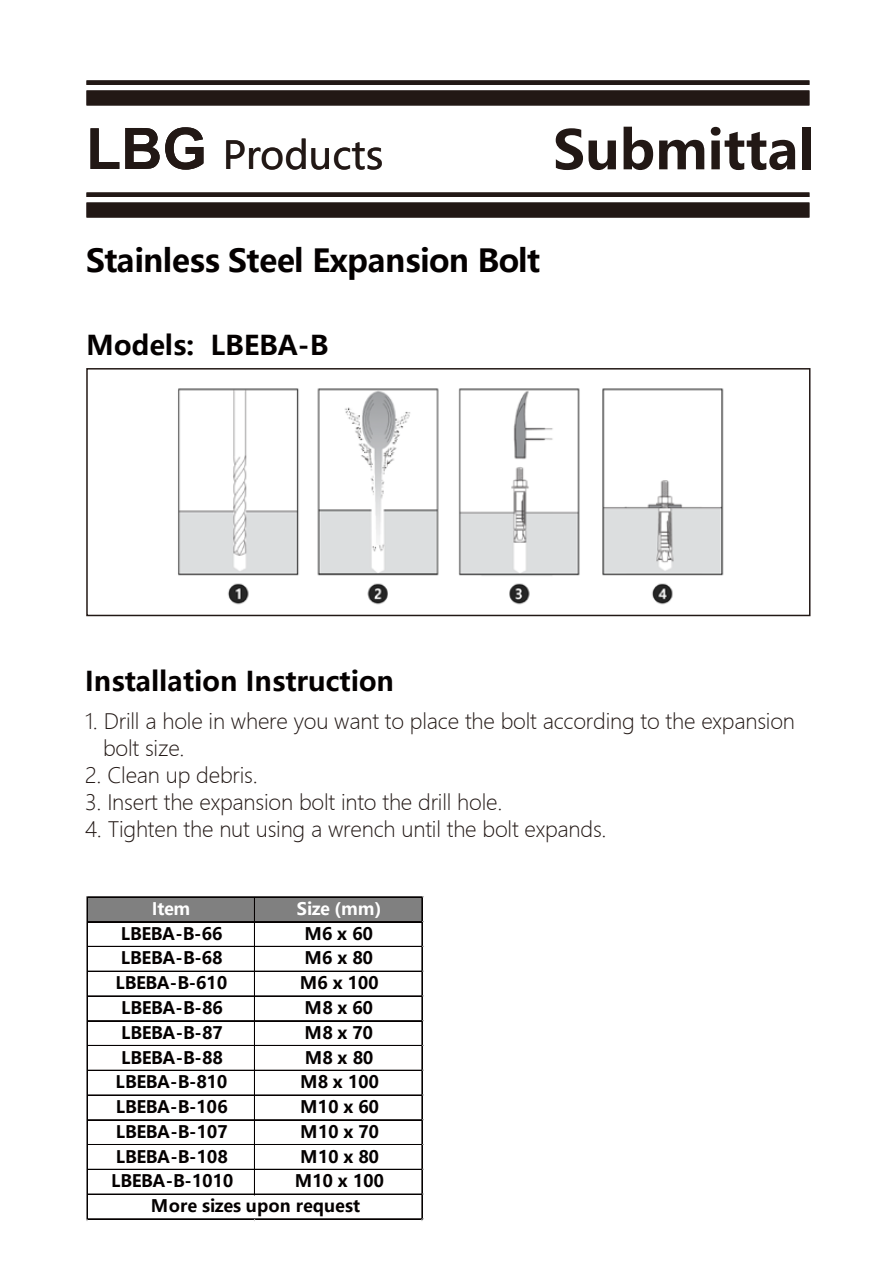
<style>
.page{position:relative;width:893px;height:1263px;background:#fff}
.page>*{position:absolute;margin:0;border:0;box-sizing:border-box;transform-origin:0 0}
.t1{font:700 53.4px "Microsoft Ya Hei";color:#221815}
.t2{font:38.1px "Microsoft Ya Hei";color:#221815}
.t3{font:700 31.5px "Microsoft Ya Hei";letter-spacing:-.02em;color:#040000}
.t4{font:700 27px "Microsoft Ya Hei";color:#040000}
.t5{font:300 21px/27px "Microsoft Ya Hei";letter-spacing:-.01em;color:#221815}
.t6{font:700 17.1px/24.8px "Microsoft Ya Hei";letter-spacing:-.005em;color:#040000}
.t7{font:700 17.1px "Microsoft Ya Hei";letter-spacing:-.015em;color:#fff}
.s1{font-family:"Arial";font-weight:700;font-size:57.3px}
</style>
<div class="page">
<div style="left:87px;top:80px;width:722px;height:5px;background:#221815"></div>
<div style="left:87px;top:90px;width:722px;height:15px;background:#221815"></div>
<div style="left:87px;top:192px;width:722px;height:5px;background:#221815"></div>
<div style="left:87px;top:203px;width:722px;height:15px;background:#221815"></div>
<div style="left:86px;top:368px;width:724px;height:248px;border:2px solid #221815"></div>
<div style="left:88px;top:898px;width:335px;height:24px;background:#808080"></div>
<hr style="left:88px;top:896px;width:335px;height:1px;background:#040000">
<hr style="left:88px;top:897px;width:335px;height:1px;background:#040000">
<hr style="left:88px;top:921px;width:335px;height:1px;background:#040000">
<hr style="left:88px;top:946px;width:335px;height:1px;background:#040000">
<hr style="left:88px;top:971px;width:335px;height:1px;background:#040000">
<hr style="left:88px;top:995px;width:335px;height:1px;background:#040000">
<hr style="left:88px;top:996px;width:335px;height:1px;background:#040000">
<hr style="left:88px;top:1020px;width:335px;height:1px;background:#040000">
<hr style="left:88px;top:1021px;width:335px;height:1px;background:#040000">
<hr style="left:88px;top:1045px;width:335px;height:1px;background:#040000">
<hr style="left:88px;top:1070px;width:335px;height:1px;background:#040000">
<hr style="left:88px;top:1095px;width:335px;height:1px;background:#040000">
<hr style="left:88px;top:1119px;width:335px;height:1px;background:#040000">
<hr style="left:88px;top:1120px;width:335px;height:1px;background:#040000">
<hr style="left:88px;top:1144px;width:335px;height:1px;background:#040000">
<hr style="left:88px;top:1169px;width:335px;height:1px;background:#040000">
<hr style="left:88px;top:1194px;width:335px;height:1px;background:#040000">
<hr style="left:87px;top:897px;width:1px;height:323px;background:#040000">
<hr style="left:254px;top:898px;width:1px;height:297px;background:#040000">
<hr style="left:88px;top:1218px;width:335px;height:1px;background:#040000">
<hr style="left:88px;top:1219px;width:335px;height:1px;background:#040000">
<hr style="left:422px;top:898px;width:1px;height:322px;background:#040000">
<img style="left:178px;top:388px;width:546px;height:217px">
<h2 class="t2" style="left:86px;top:129px;width:299px"><span class="s1">LBG</span> Products</h2>
<h1 class="t1" style="left:553px;top:113px;width:263px">Submittal</h1>
<h3 class="t3" style="left:86px;top:239px;width:456px">Stainless Steel Expansion Bolt</h3>
<h3 class="t4" style="left:86px;top:326px;width:244px">Models: LBEBA-B</h3>
<h3 class="t4" style="left:85px;top:662px;width:311px">Installation Instruction</h3>
<p class="t5" style="left:103px;top:707px;width:693px;text-indent:-18px">1. Drill a hole in where you want to place the bolt according to the expansion bolt size.</p>
<p class="t5" style="left:85px;top:761px;width:174px">2. Clean up debris.</p>
<p class="t5" style="left:85px;top:788px;width:419px">3. Insert the expansion bolt into the drill hole.</p>
<p class="t5" style="left:85px;top:815px;width:523px">4. Tighten the nut using a wrench until the bolt expands.</p>
<p class="t7" style="left:152px;top:897px;width:40px">Item</p>
<p class="t7" style="left:297px;top:897px;width:86px">Size (mm)</p>
<p class="t6" style="left:121px;top:920px;width:103px">LBEBA-B-66</p>
<p class="t6" style="left:304px;top:920px;width:70px">M6 x 60</p>
<p class="t6" style="left:121px;top:945px;width:103px">LBEBA-B-68</p>
<p class="t6" style="left:304px;top:945px;width:70px">M6 x 80</p>
<p class="t6" style="left:115px;top:970px;width:114px">LBEBA-B-610</p>
<p class="t6" style="left:300px;top:970px;width:81px">M6 x 100</p>
<p class="t6" style="left:121px;top:995px;width:103px">LBEBA-B-86</p>
<p class="t6" style="left:305px;top:995px;width:70px">M8 x 60</p>
<p class="t6" style="left:121px;top:1019px;width:103px">LBEBA-B-87</p>
<p class="t6" style="left:305px;top:1019px;width:70px">M8 x 70</p>
<p class="t6" style="left:121px;top:1044px;width:103px">LBEBA-B-88</p>
<p class="t6" style="left:305px;top:1044px;width:70px">M8 x 80</p>
<p class="t6" style="left:116px;top:1069px;width:114px">LBEBA-B-810</p>
<p class="t6" style="left:300px;top:1069px;width:81px">M8 x 100</p>
<p class="t6" style="left:116px;top:1094px;width:114px">LBEBA-B-106</p>
<p class="t6" style="left:300px;top:1094px;width:81px">M10 x 60</p>
<p class="t6" style="left:116px;top:1118px;width:114px">LBEBA-B-107</p>
<p class="t6" style="left:300px;top:1118px;width:81px">M10 x 70</p>
<p class="t6" style="left:116px;top:1143px;width:114px">LBEBA-B-108</p>
<p class="t6" style="left:300px;top:1143px;width:81px">M10 x 80</p>
<p class="t6" style="left:111px;top:1168px;width:124px">LBEBA-B-1010</p>
<p class="t6" style="left:151px;top:1168px;width:235px;text-indent:144px">M10 x 100<br>More sizes upon request</p>
</div>
